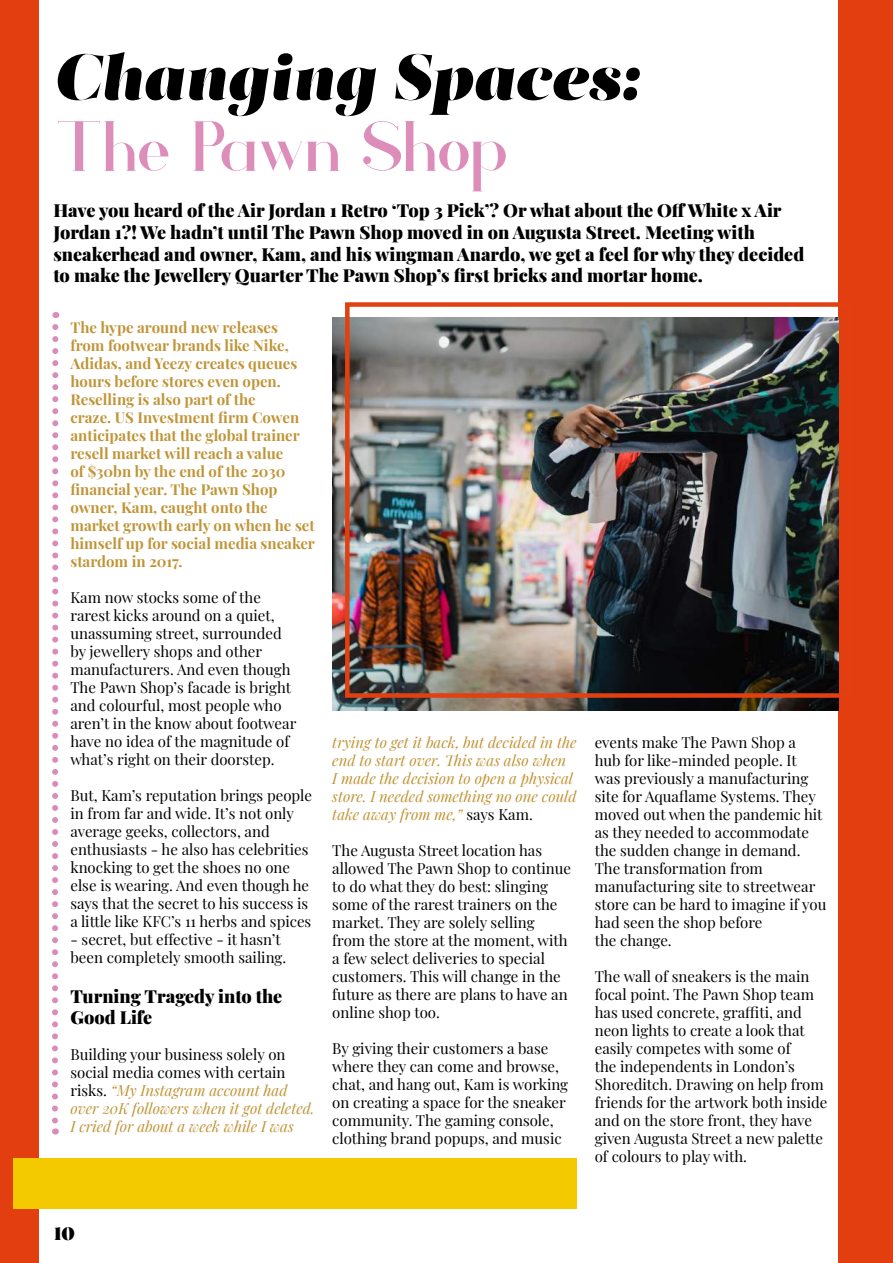
<style>
.page{position:relative;width:893px;height:1263px;background:#fff}
.page>*{position:absolute;margin:0;border:0;box-sizing:border-box;transform-origin:0 0}
.t1{font:63px "Salome Fine Italic 0 wt";color:#000}
.t2{font:58.5px "Athene";letter-spacing:-.04em;color:#dc8dba}
.t3{font:900 18px/21.6px "Playfair Display";color:#000}
.t4{font:18px "Salome Fine";color:#000}
.t5{font:15px/18px "Playfair Display";color:#000}
.t6{font:700 15px/18px "Playfair Display";color:#c09538}
.t7{font:italic 15px/18px "Playfair Display";color:#c09538}
.s1{font-style:normal;color:#000}
</style>
<div class="page">
<div style="left:0;top:0;width:38px;height:1263px;background:#e23e0f"></div>
<div style="left:838px;top:0;width:55px;height:1263px;background:#e23e0f"></div>
<svg style="left:52px;top:327px;width:6px;height:807px"></svg>
<div style="left:13px;top:1159px;width:564px;height:50px;background:#f3c900"></div>
<img style="left:332px;top:317px;width:506px;height:393px">
<div style="left:345px;top:302px;width:507px;height:396px;border:5px solid #e34011"></div>
<h1 class="t1" style="left:54px;top:51px;width:586px">Changing Spaces:</h1>
<h2 class="t2" style="left:54px;top:116px;width:457px">The Pawn Shop</h2>
<p class="t3" style="left:53px;top:198px;width:752px">Have you heard of the Air Jordan 1 Retro ‘Top 3 Pick’? Or what about the Off White x Air Jordan 1?! We hadn’t until The Pawn Shop moved in on Augusta Street. Meeting with sneakerhead and owner, Kam, and his wingman Anardo, we get a feel for why they decided to make the Jewellery Quarter The Pawn Shop’s first bricks and mortar home.</p>
<p class="t6" style="left:70px;top:319px;width:246px">The hype around new releases from footwear brands like Nike,<br>Adidas, and Yeezy creates queues hours before stores even open.<br>Reselling is also part of the<br>craze. US Investment firm Cowen anticipates that the global trainer resell market will reach a value<br>of $30bn by the end of the 2030 financial year. The Pawn Shop owner, Kam, caught onto the market growth early on when he set himself up for social media sneaker stardom in 2017.</p>
<p class="t5" style="left:70px;top:587px;width:227px">Kam now stocks some of the rarest kicks around on a quiet, unassuming street, surrounded by jewellery shops and other manufacturers. And even though<br>The Pawn Shop’s facade is bright and colourful, most people who aren’t in the know about footwear have no idea of the magnitude of what’s right on their doorstep.</p>
<p class="t5" style="left:70px;top:785px;width:243px">But, Kam’s reputation brings people in from far and wide. It’s not only average geeks, collectors, and enthusiasts - he also has celebrities knocking to get the shoes no one else is wearing. And even though he says that the secret to his success is a little like KFC’s 11 herbs and spices</p>
<p class="t5" style="left:70px;top:929px;width:217px">- secret, but effective - it hasn’t been completely smooth sailing.</p>
<p class="t3" style="left:70px;top:986px;width:213px">Turning Tragedy into the<br>Good Life</p>
<p class="t7" style="left:70px;top:1046px;width:246px"><span class="s1">Building your business solely on social media comes with certain risks.</span> “My Instagram account had over 20K followers when it got deleted.<br>I cried for about a week while I was</p>
<p class="t7" style="left:332px;top:732px;width:246px">trying to get it back, but decided in the end to start over. This was also when<br>I made the decision to open a physical store. I needed something no one could take away from me,” <span class="s1">says Kam.</span></p>
<p class="t5" style="left:332px;top:842px;width:240px">The Augusta Street location has allowed The Pawn Shop to continue to do what they do best: slinging some of the rarest trainers on the market. They are solely selling from the store at the moment, with a few select deliveries to special customers. This will change in the future as there are plans to have an online shop too.</p>
<p class="t5" style="left:332px;top:1040px;width:237px">By giving their customers a base where they can come and browse, chat, and hang out, Kam is working on creating a space for the sneaker community. The gaming console, clothing brand popups, and music</p>
<p class="t5" style="left:595px;top:734px;width:233px">events make The Pawn Shop a<br>hub for like-minded people. It<br>was previously a manufacturing site for Aquaflame Systems. They moved out when the pandemic hit as they needed to accommodate the sudden change in demand.<br>The transformation from manufacturing site to streetwear store can be hard to imagine if you had seen the shop before<br>the change.</p>
<p class="t5" style="left:595px;top:968px;width:234px">The wall of sneakers is the main focal point. The Pawn Shop team has used concrete, grafÏti, and neon lights to create a look that easily competes with some of<br>the independents in London’s<br>Shoreditch. Drawing on help from friends for the artwork both inside and on the store front, they have given Augusta Street a new palette of colours to play with.</p>
<p class="t4" style="left:54px;top:1226px;width:22px">10</p>
</div>
